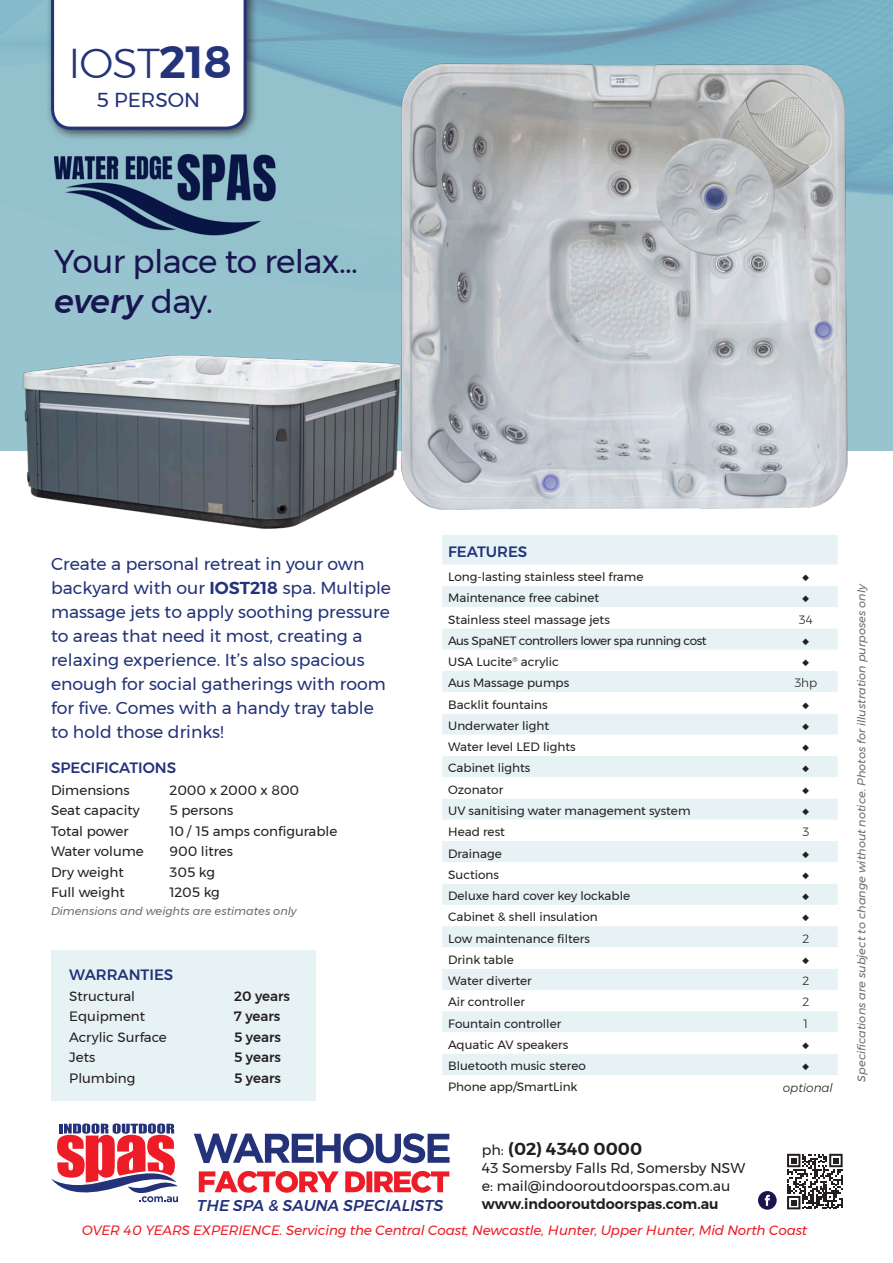
<style>
.page{position:relative;width:893px;height:1263px;background:#fff}
.page>*{position:absolute;margin:0;border:0;box-sizing:border-box;transform-origin:0 0}
.t1{font:300 41.55px "Montserrat";color:#24337a}
.t2{font:32.85px/39.3px "Montserrat";letter-spacing:-.02em;color:#191551}
.t3{font:20.1px "Montserrat";color:#24337a}
.t4{font:17.25px/24px "Montserrat";color:#24337a}
.t5{font:600 17.25px "Montserrat";color:#231f20}
.t6{font:italic 500 15.6px "Montserrat";color:#243279}
.t7{font:500 15px "Montserrat";color:#24337a}
.t8{font:14.25px/18px "Montserrat";color:#231f20}
.t9{font:600 14.25px "Montserrat";color:#231f20}
.t10{font:13.5px "Montserrat";color:#231f20}
.t11{font:italic 13.5px "Montserrat";letter-spacing:-.01em;color:#ee1c26}
.t12{font:500 13.5px "Montserrat";color:#231f20}
.t13{font:12px "Montserrat";color:#231f20}
.t14{font:12px "Montserrat";letter-spacing:-.03em;color:#231f20}
.t15{font:300 12px "Montserrat";color:#231f20}
.t16{font:italic 300 12px "Montserrat";color:#231f20}
.t17{font:italic 11.25px "Montserrat";color:#6c6d70}
.s1{font-weight:600;font-size:45px}
.s2{font-weight:500;font-style:italic}
.s3{font-weight:600}
.s4{font-weight:400;font-size:14.25px}
</style>
<div class="page">
<img style="left:356px;top:18px;width:537px;height:492px">
<img style="left:6px;top:294px;width:413px;height:235px">
<img style="left:54px;top:148px;width:232px;height:92px">
<div style="left:46px;top:0;width:212px;height:141px;background:#231f20;opacity:.75"></div>
<svg style="left:51px;top:0;width:196px;height:130px"></svg>
<div style="left:442px;top:535px;width:396px;height:30px;background:#e7f2f4"></div>
<svg style="left:442px;top:586px;width:396px;height:489px;fill:#ecf5f6"></svg>
<svg style="left:758px;top:1191px;width:19px;height:19px"></svg>
<svg style="left:787px;top:1154px;width:56px;height:55px"></svg>
<svg style="left:51px;top:1123px;width:127px;height:79px"></svg>
<svg style="left:194px;top:1133px;width:256px;height:30px"></svg>
<svg style="left:199px;top:1171px;width:250px;height:22px"></svg>
<div style="left:51px;top:950px;width:265px;height:150px;background:#e7f2f4"></div>
<h1 class="t1" style="left:68px;top:32px;width:165px">IOST<span class="s1">218</span></h1>
<h3 class="t3" style="left:97px;top:84px;width:105px">5 PERSON</h3>
<h2 class="t2" style="left:54px;top:242px;width:306px">Your place to relax... <span class="s2">every</span> day.</h2>
<p class="t4" style="left:51px;top:552px;width:342px">Create a personal retreat in your own backyard with our <span class="s3">IOST218</span> spa. Multiple massage jets to apply soothing pressure to areas that need it most, creating a relaxing experience. It’s also spacious enough for social gatherings with room for five. Comes with a handy tray table to hold those drinks!</p>
<p class="t7" style="left:51px;top:755px;width:127px">SPECIFICATIONS</p>
<p class="t10" style="left:51px;top:780px;width:80px">Dimensions</p>
<p class="t10" style="left:170px;top:780px;width:131px">2000 x 2000 x 800</p>
<p class="t10" style="left:51px;top:800px;width:90px">Seat capacity</p>
<p class="t10" style="left:170px;top:800px;width:65px">5 persons</p>
<p class="t10" style="left:51px;top:821px;width:79px">Total power</p>
<p class="t10" style="left:170px;top:821px;width:169px">10 / 15 amps configurable</p>
<p class="t10" style="left:51px;top:841px;width:94px">Water volume</p>
<p class="t10" style="left:170px;top:841px;width:65px">900 litres</p>
<p class="t10" style="left:51px;top:861px;width:74px">Dry weight</p>
<p class="t10" style="left:170px;top:861px;width:47px">305 kg</p>
<p class="t10" style="left:51px;top:882px;width:75px">Full weight</p>
<p class="t10" style="left:170px;top:882px;width:52px">1205 kg</p>
<p class="t17" style="left:51px;top:902px;width:247px">Dimensions and weights are estimates only</p>
<p class="t7" style="left:69px;top:963px;width:106px">WARRANTIES</p>
<p class="t10" style="left:69px;top:986px;width:67px">Structural</p>
<p class="t12" style="left:234px;top:985px;width:57px">20 years</p>
<p class="t10" style="left:69px;top:1006px;width:77px">Equipment</p>
<p class="t12" style="left:234px;top:1006px;width:48px">7 years</p>
<p class="t10" style="left:69px;top:1027px;width:99px">Acrylic Surface</p>
<p class="t12" style="left:234px;top:1026px;width:48px">5 years</p>
<p class="t10" style="left:69px;top:1047px;width:28px">Jets</p>
<p class="t12" style="left:234px;top:1047px;width:48px">5 years</p>
<p class="t10" style="left:69px;top:1068px;width:68px">Plumbing</p>
<p class="t12" style="left:234px;top:1067px;width:48px">5 years</p>
<p class="t7" style="left:448px;top:540px;width:81px">FEATURES</p>
<p class="t13" style="left:448px;top:568px;width:197px">Long-lasting stainless steel frame</p>
<p class="t15" style="left:802px;top:568px;width:9px">◆</p>
<p class="t13" style="left:448px;top:589px;width:153px">Maintenance free cabinet</p>
<p class="t15" style="left:802px;top:589px;width:9px">◆</p>
<p class="t13" style="left:448px;top:610px;width:163px">Stainless steel massage jets</p>
<p class="t15" style="left:799px;top:610px;width:15px">34</p>
<p class="t14" style="left:448px;top:631px;width:260px">Aus SpaNET controllers lower spa running cost</p>
<p class="t15" style="left:802px;top:632px;width:9px">◆</p>
<p class="t13" style="left:448px;top:653px;width:112px">USA Lucite<sup>®</sup> acrylic</p>
<p class="t15" style="left:802px;top:653px;width:9px">◆</p>
<p class="t13" style="left:448px;top:674px;width:123px">Aus Massage pumps</p>
<p class="t15" style="left:794px;top:674px;width:24px">3hp</p>
<p class="t13" style="left:448px;top:695px;width:101px">Backlit fountains</p>
<p class="t15" style="left:802px;top:695px;width:9px">◆</p>
<p class="t13" style="left:448px;top:716px;width:103px">Underwater light</p>
<p class="t15" style="left:802px;top:717px;width:9px">◆</p>
<p class="t13" style="left:448px;top:738px;width:129px">Water level LED lights</p>
<p class="t15" style="left:802px;top:738px;width:9px">◆</p>
<p class="t13" style="left:448px;top:759px;width:84px">Cabinet lights</p>
<p class="t15" style="left:802px;top:759px;width:9px">◆</p>
<p class="t13" style="left:448px;top:780px;width:57px">Ozonator</p>
<p class="t15" style="left:802px;top:780px;width:9px">◆</p>
<p class="t13" style="left:448px;top:801px;width:244px">UV sanitising water management system</p>
<p class="t15" style="left:802px;top:802px;width:9px">◆</p>
<p class="t13" style="left:448px;top:823px;width:58px">Head rest</p>
<p class="t15" style="left:802px;top:823px;width:8px">3</p>
<p class="t13" style="left:448px;top:844px;width:55px">Drainage</p>
<p class="t15" style="left:802px;top:844px;width:9px">◆</p>
<p class="t13" style="left:448px;top:865px;width:52px">Suctions</p>
<p class="t15" style="left:802px;top:865px;width:9px">◆</p>
<p class="t13" style="left:448px;top:887px;width:183px">Deluxe hard cover key lockable</p>
<p class="t15" style="left:802px;top:887px;width:9px">◆</p>
<p class="t13" style="left:448px;top:908px;width:151px">Cabinet &amp; shell insulation</p>
<p class="t15" style="left:802px;top:908px;width:9px">◆</p>
<p class="t13" style="left:448px;top:929px;width:143px">Low maintenance filters</p>
<p class="t15" style="left:802px;top:929px;width:8px">2</p>
<p class="t13" style="left:448px;top:950px;width:67px">Drink table</p>
<p class="t15" style="left:802px;top:951px;width:9px">◆</p>
<p class="t13" style="left:448px;top:972px;width:85px">Water diverter</p>
<p class="t15" style="left:802px;top:972px;width:8px">2</p>
<p class="t13" style="left:448px;top:993px;width:78px">Air controller</p>
<p class="t15" style="left:802px;top:993px;width:8px">2</p>
<p class="t13" style="left:448px;top:1014px;width:115px">Fountain controller</p>
<p class="t15" style="left:804px;top:1014px;width:6px">1</p>
<p class="t13" style="left:448px;top:1035px;width:122px">Aquatic AV speakers</p>
<p class="t15" style="left:802px;top:1036px;width:9px">◆</p>
<p class="t13" style="left:448px;top:1057px;width:139px">Bluetooth music stereo</p>
<p class="t15" style="left:802px;top:1057px;width:9px">◆</p>
<p class="t13" style="left:448px;top:1078px;width:131px">Phone app/SmartLink</p>
<p class="t16" style="left:783px;top:1079px;width:52px">optional</p>
<h3 class="t6" style="left:197px;top:1193px;width:248px">THE SPA &amp; SAUNA SPECIALISTS</h3>
<h3 class="t5" style="left:482px;top:1135px;width:162px"><span class="s4">ph:</span> (02) 4340 0000</h3>
<p class="t8" style="left:482px;top:1159px;width:265px">43 Somersby Falls Rd, Somersby NSW e: mail@indooroutdoorspas.com.au</p>
<p class="t9" style="left:482px;top:1192px;width:238px">www.indooroutdoorspas.com.au</p>
<p class="t11" style="left:82px;top:1219px;width:727px">OVER 40 YEARS EXPERIENCE. Servicing the Central Coast, Newcastle, Hunter, Upper Hunter, Mid North Coast</p>
<p class="t17" style="left:853px;top:1082px;width:500px;rotate:-90deg">Specifications are subject to change without notice. Photos for illustration purposes only</p>
</div>
